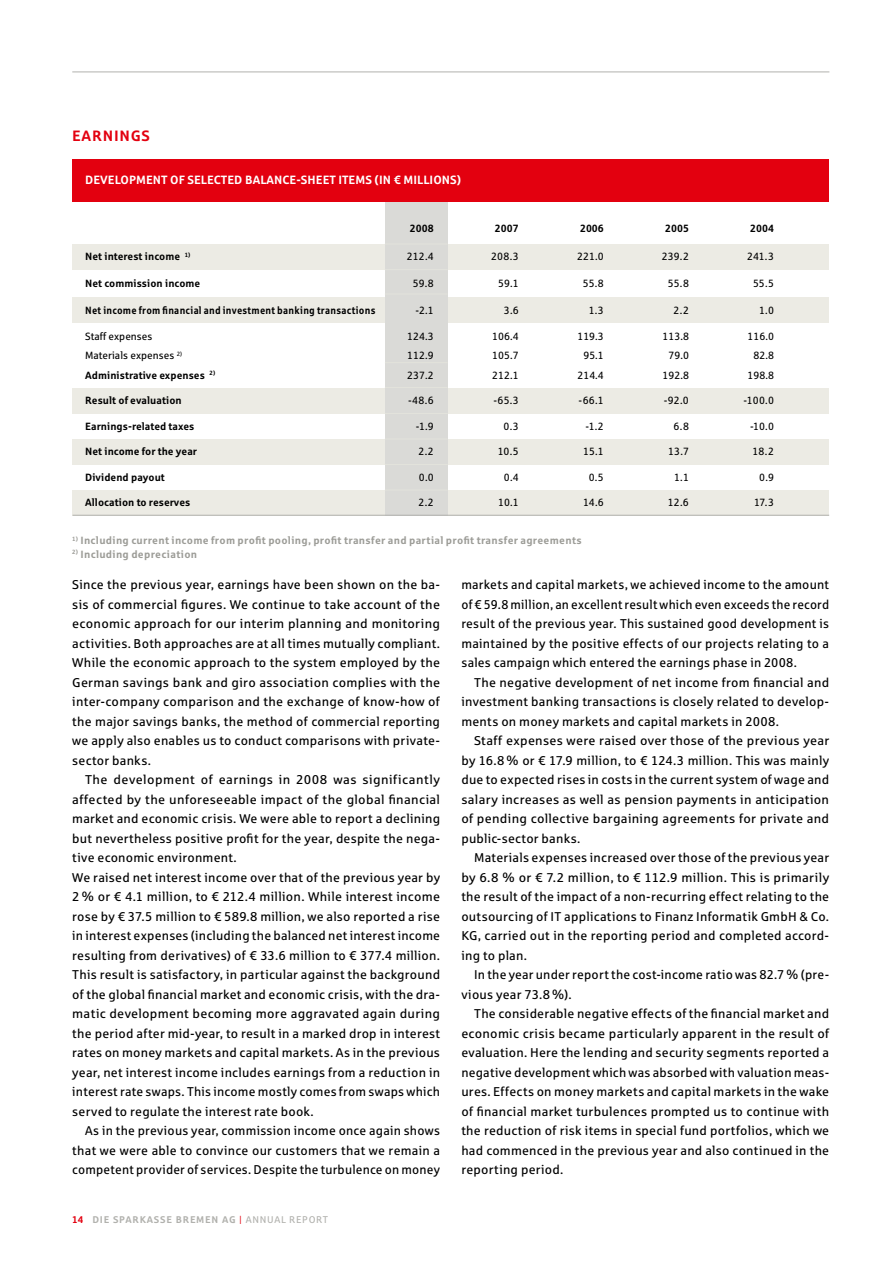
<style>
.page{position:relative;width:893px;height:1263px;background:#fff}
.page>*{position:absolute;margin:0;border:0;box-sizing:border-box;transform-origin:0 0}
.t1{font:700 15px "Sparkasse Rg";color:#e3000f}
.t2{font:12.75px/19.5px "Sparkasse Rg";letter-spacing:.02em;color:#000;text-align:justify}
.t3{font:700 12px "Sparkasse Rg";letter-spacing:.005em;color:#fff}
.t4{font:10.5px "Sparkasse Rg";letter-spacing:.005em;color:#000}
.t5{font:700 10.5px "Sparkasse Rg";letter-spacing:.005em;color:#000}
.t6{font:700 10.5px "Sparkasse Rg";letter-spacing:.03em;color:#9c9c97}
.t7{font:700 10.5px "Sparkasse Rg";letter-spacing:.025em;color:#000;scale:.9 1}
.t8{font:700 9.75px "Sparkasse Rg";letter-spacing:.075em;color:#b1b1ad}
.s1{color:#e3000f}
.s2{font-weight:400;color:#e3000f}
.s3{font-weight:400}
</style>
<div class="page">
<hr style="left:72px;top:72px;width:757px;height:1px;background:#b1b1ad">
<div style="left:73px;top:244px;width:756px;height:25px;background:#ecebe4"></div>
<div style="left:73px;top:298px;width:756px;height:25px;background:#ecebe4"></div>
<div style="left:73px;top:388px;width:756px;height:25px;background:#ecebe4"></div>
<div style="left:73px;top:439px;width:756px;height:25px;background:#ecebe4"></div>
<div style="left:73px;top:490px;width:756px;height:25px;background:#ecebe4"></div>
<div style="left:385px;top:201px;width:63px;height:314px;background:#dadad7"></div>
<hr style="left:73px;top:515px;width:756px;height:1px;background:#b1b1ad">
<hr style="left:385px;top:244px;width:63px;height:1px;background:#e3e3dc">
<hr style="left:385px;top:269px;width:63px;height:1px;background:#e3e3dc">
<hr style="left:385px;top:294px;width:63px;height:1px;background:#e3e3dc">
<hr style="left:385px;top:362px;width:63px;height:1px;background:#e3e3dc">
<hr style="left:385px;top:387px;width:63px;height:1px;background:#e3e3dc">
<hr style="left:385px;top:413px;width:63px;height:1px;background:#e3e3dc">
<hr style="left:385px;top:439px;width:63px;height:1px;background:#e3e3dc">
<hr style="left:385px;top:490px;width:63px;height:1px;background:#e3e3dc">
<div style="left:72px;top:159px;width:757px;height:43px;background:#e3000f"></div>
<hr style="left:385px;top:464px;width:63px;height:1px;background:#e3e3dc">
<p class="t1" style="left:72px;top:126px;width:41px">EARNINGS</p>
<p class="t3" style="left:85px;top:172px;width:336px">DEVELO PMENT OF selected Balance-Sh eet Items (IN € MILLIONS</p>
<p class="t3" style="left:457px;top:172px;width:6px">)</p>
<p class="t5" style="left:410px;top:221px;width:25px">2008</p>
<p class="t5" style="left:495px;top:221px;width:25px">2007</p>
<p class="t5" style="left:580px;top:221px;width:25px">2006</p>
<p class="t5" style="left:665px;top:221px;width:25px">2005</p>
<p class="t5" style="left:750px;top:221px;width:25px">2004</p>
<p class="t5" style="left:85px;top:250px;width:107px">N et interest income <sup>1)</sup></p>
<p class="t4" style="left:407px;top:250px;width:28px">212.4</p>
<p class="t4" style="left:491px;top:250px;width:29px">208.3</p>
<p class="t4" style="left:577px;top:250px;width:28px">221.0</p>
<p class="t4" style="left:662px;top:250px;width:29px">239.2</p>
<p class="t4" style="left:747px;top:250px;width:28px">241.3</p>
<p class="t5" style="left:85px;top:277px;width:117px">Net commission income</p>
<p class="t4" style="left:413px;top:277px;width:22px">59.8</p>
<p class="t4" style="left:498px;top:277px;width:22px">59.1</p>
<p class="t4" style="left:583px;top:277px;width:23px">55.8</p>
<p class="t4" style="left:668px;top:277px;width:23px">55.8</p>
<p class="t4" style="left:753px;top:277px;width:23px">55.5</p>
<p class="t7" style="left:85px;top:304px;width:324px">Net income from financial and investment banking transactions</p>
<p class="t4" style="left:415px;top:304px;width:20px">-2.1</p>
<p class="t4" style="left:504px;top:304px;width:16px">3.6</p>
<p class="t4" style="left:589px;top:304px;width:17px">1.3</p>
<p class="t4" style="left:674px;top:304px;width:17px">2.2</p>
<p class="t4" style="left:759px;top:304px;width:16px">1.0</p>
<p class="t4" style="left:85px;top:330px;width:69px">Staff expenses</p>
<p class="t4" style="left:407px;top:330px;width:28px">124.3</p>
<p class="t4" style="left:492px;top:330px;width:28px">106.4</p>
<p class="t4" style="left:577px;top:330px;width:28px">119.3</p>
<p class="t4" style="left:662px;top:330px;width:28px">113.8</p>
<p class="t4" style="left:747px;top:330px;width:28px">116.0</p>
<p class="t4" style="left:85px;top:349px;width:98px">Materials expenses <sup>2)</sup></p>
<p class="t4" style="left:407px;top:349px;width:28px">112.9</p>
<p class="t4" style="left:492px;top:349px;width:28px">105.7</p>
<p class="t4" style="left:583px;top:349px;width:22px">95.1</p>
<p class="t4" style="left:668px;top:349px;width:22px">79.0</p>
<p class="t4" style="left:753px;top:349px;width:22px">82.8</p>
<p class="t5" style="left:85px;top:368px;width:132px">Administrative expenses <sup>2)</sup></p>
<p class="t4" style="left:407px;top:369px;width:28px">237.2</p>
<p class="t4" style="left:492px;top:369px;width:28px">212.1</p>
<p class="t4" style="left:577px;top:369px;width:28px">214.4</p>
<p class="t4" style="left:662px;top:369px;width:28px">192.8</p>
<p class="t4" style="left:747px;top:369px;width:28px">198.8</p>
<p class="t5" style="left:85px;top:394px;width:98px">Result of evaluation</p>
<p class="t4" style="left:408px;top:394px;width:27px">-48.6</p>
<p class="t4" style="left:493px;top:394px;width:27px">-65.3</p>
<p class="t4" style="left:578px;top:394px;width:27px">-66.1</p>
<p class="t4" style="left:664px;top:394px;width:26px">-92.0</p>
<p class="t4" style="left:744px;top:394px;width:32px">-100.0</p>
<p class="t5" style="left:85px;top:419px;width:111px">Earnings-related taxes</p>
<p class="t4" style="left:416px;top:420px;width:20px">-1.9</p>
<p class="t4" style="left:504px;top:420px;width:17px">0.3</p>
<p class="t4" style="left:585px;top:420px;width:20px">-1.2</p>
<p class="t4" style="left:674px;top:420px;width:17px">6.8</p>
<p class="t4" style="left:750px;top:420px;width:26px">-10.0</p>
<p class="t5" style="left:85px;top:445px;width:113px">Net income for the year</p>
<p class="t4" style="left:418px;top:445px;width:17px">2.2</p>
<p class="t4" style="left:498px;top:445px;width:22px">10.5</p>
<p class="t4" style="left:583px;top:445px;width:22px">15.1</p>
<p class="t4" style="left:668px;top:445px;width:22px">13.7</p>
<p class="t4" style="left:753px;top:445px;width:23px">18.2</p>
<p class="t5" style="left:85px;top:470px;width:81px">Dividend payout</p>
<p class="t4" style="left:419px;top:471px;width:16px">0.0</p>
<p class="t4" style="left:504px;top:471px;width:17px">0.4</p>
<p class="t4" style="left:589px;top:471px;width:17px">0.5</p>
<p class="t4" style="left:674px;top:471px;width:16px">1.1</p>
<p class="t4" style="left:759px;top:471px;width:16px">0.9</p>
<p class="t5" style="left:85px;top:496px;width:107px">Allocation to reserves</p>
<p class="t4" style="left:418px;top:496px;width:17px">2.2</p>
<p class="t4" style="left:498px;top:496px;width:22px">10.1</p>
<p class="t4" style="left:583px;top:496px;width:22px">14.6</p>
<p class="t4" style="left:668px;top:496px;width:23px">12.6</p>
<p class="t4" style="left:754px;top:496px;width:22px">17.3</p>
<p class="t6" style="left:72px;top:534px;width:511px"><sup>1)</sup> I ncluding current income from profit pooling, profit transfer and partial profit transfer agreements</p>
<p class="t6" style="left:72px;top:547px;width:126px"><sup>2)</sup> I ncluding depreciation</p>
<p class="t2" style="left:72px;top:575px;width:369px">Since the previous year, earnings have been shown on the ba&shy;sis of commercial figures. We continue to take account of the economic approach for our interim planning and monitoring activities. Both approaches are at all times mutually compliant.<br>While the economic approach to the system employed by the German savings bank and giro association complies with the inter-company comparison and the exchange of know-how of the major savings banks, the method of commercial reporting we apply also enables us to conduct comparisons with private&shy;sector banks.</p>
<p class="t2" style="left:72px;top:770px;width:369px;text-align:left;text-indent:13px">The development of earnings in 2008 was significantly affected by the unforeseeable impact of the global financial market and economic crisis. We were able to report a declining but nevertheless positive profit for the year, despite the nega&shy;tive economic environment.<br>We raised net interest income over that of the previous year by 2% or € 4.1 million, to € 212.4 million. While interest income rose by € 37.5 million to € 589.8 million, we also reported a rise in interest expenses (including the balanced net interest income resulting from derivatives) of € 33.6 million to € 377.4 million.<br>This result is satisfactory, in particular against the background of the global financial market and economic crisis, with the dra&shy;matic development becoming more aggravated again during the period after mid-year, to result in a marked drop in interest rates on money markets and capital markets. As in the previous year, net interest income includes earnings from a reduction in interest rate swaps. This income mostly comes from swaps which served to regulate the interest rate book.</p>
<p class="t2" style="left:72px;top:1121px;width:369px;text-indent:13px">As in the previous year, commission income once again shows that we were able to convince our customers that we remain a competent provider of services. Despite the turbulence on money</p>
<p class="t2" style="left:461px;top:575px;width:369px">markets and capital markets, we achieved income to the amount of € 59.8 million, an excellent result which even exceeds the record result of the previous year. This sustained good development is maintained by the positive effects of our projects relating to a sales campaign which entered the earnings phase in 2008.</p>
<p class="t2" style="left:461px;top:672px;width:369px;text-indent:13px">The negative development of net income from financial and investment banking transactions is closely related to develop&shy;ments on money markets and capital markets in 2008.</p>
<p class="t2" style="left:461px;top:731px;width:369px;text-indent:13px">Staff expenses were raised over those of the previous year by 16.8% or € 17.9 million, to € 124.3 million. This was mainly due to expected rises in costs in the current system of wage and salary increases as well as pension payments in anticipation of pending collective bargaining agreements for private and public-sector banks.</p>
<p class="t2" style="left:461px;top:848px;width:369px;text-indent:13px">Materials expenses increased over those of the previous year by 6.8 % or € 7.2 million, to € 112.9 million. This is primarily the result of the impact of a non-recurring effect relating to the outsourcing of IT applications to Finanz Informatik GmbH &amp; Co.<br>KG, carried out in the reporting period and completed accord&shy;ing to plan.</p>
<p class="t2" style="left:461px;top:965px;width:369px;text-indent:13px">In the year under report the cost-income ratio was 82.7% (pre&shy;vious year 73.8%).</p>
<p class="t2" style="left:461px;top:1004px;width:369px;text-indent:13px">The considerable negative effects of the financial market and economic crisis became particularly apparent in the result of evaluation. Here the lending and security segments reported a negative development which was absorbed with valuation meas&shy;ures. Effects on money markets and capital markets in the wake of financial market turbulences prompted us to continue with the reduction of risk items in special fund portfolios, which we had commenced in the previous year and also continued in the reporting period.</p>
<p class="t8" style="left:72px;top:1213px;width:257px"><span class="s1">14</span> Die Sparkasse Bremen AG <span class="s2">|</span> <span class="s3">Annual Report</span></p>
</div>
